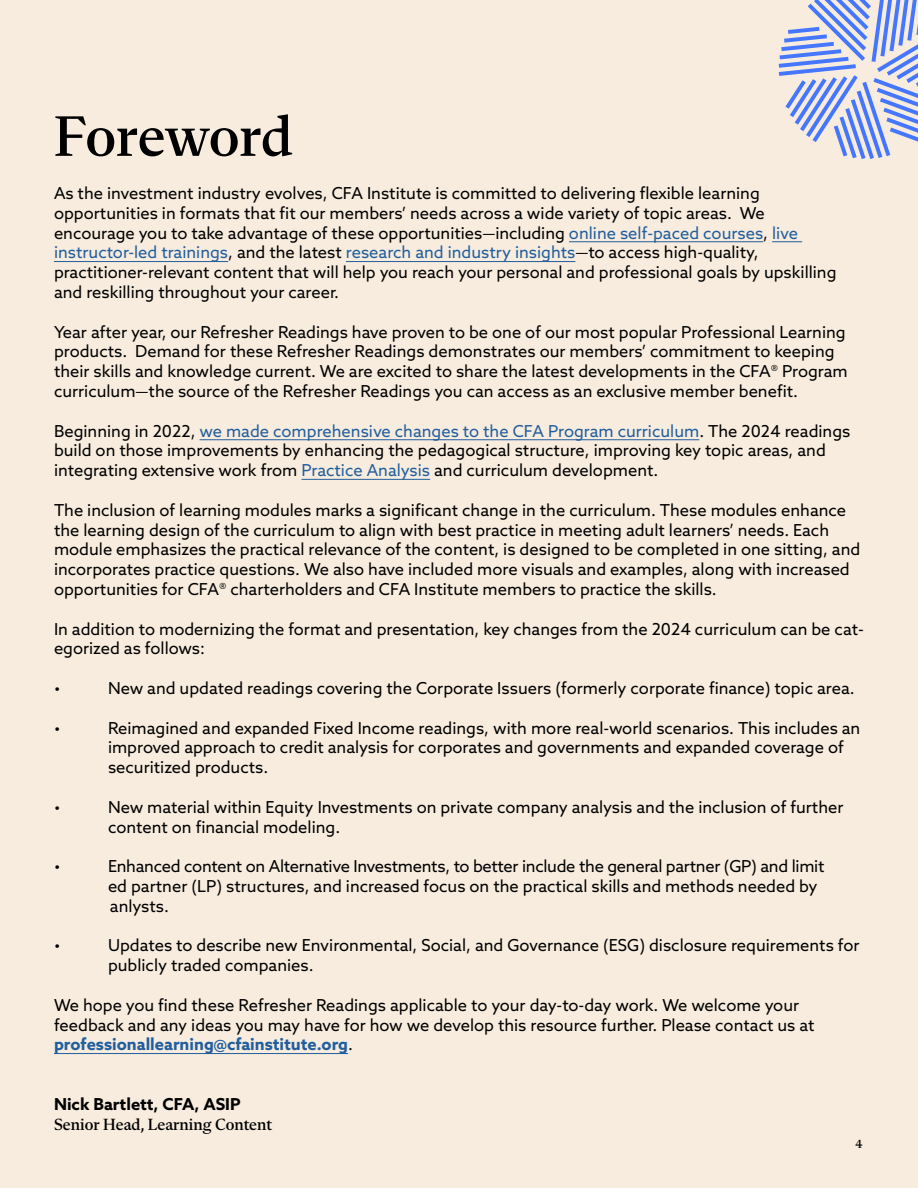
<style>
.page{position:relative;width:918px;height:1188px;background:#f7ecde}
.page>*{position:absolute;margin:0;border:0;box-sizing:border-box;transform-origin:0 0}
.t1{font:500 58.05px "Flecha S";letter-spacing:-.015em;color:#000}
.t2{font:16.5px/19.8px "Azo Sans";color:#000}
.t3{font:500 16.5px "Flecha S";color:#000}
.t4{font:700 16.5px "Azo Sans";color:#000}
.t5{font:500 12px "Flecha S";color:#000}
.s1{color:#215e9e}
.s2{font-weight:700;color:#215e9e}
</style>
<div class="page">
<hr style="left:569px;top:241px;width:194px;height:1px;background:#215e9e">
<hr style="left:772px;top:241px;width:30px;height:1px;background:#215e9e">
<hr style="left:54px;top:261px;width:174px;height:1px;background:#215e9e">
<hr style="left:346px;top:261px;width:229px;height:1px;background:#215e9e">
<hr style="left:200px;top:439px;width:499px;height:1px;background:#215e9e">
<hr style="left:301px;top:479px;width:129px;height:1px;background:#215e9e">
<hr style="left:54px;top:1053px;width:294px;height:1px;background:#215e9e">
<svg style="left:779px;top:0;width:139px;height:159px"></svg>
<h1 class="t1" style="left:54px;top:103px;width:240px">Foreword</h1>
<p class="t2" style="left:54px;top:183px;width:784px">As the investment industry evolves, CFA Institute is committed to delivering flexible learning opportunities in formats that fit our members’ needs across a wide variety of topic areas. We encourage you to take advantage of these opportunities—including <span class="s1">online self-paced courses</span>, <span class="s1">live instructor-led trainings</span>, and the latest <span class="s1">research and industry insights</span>—to access high-quality, practitioner-relevant content that will help you reach your personal and professional goals by upskilling and reskilling throughout your career.</p>
<p class="t2" style="left:54px;top:322px;width:795px">Year after year, our Refresher Readings have proven to be one of our most popular Professional Learning products. Demand for these Refresher Readings demonstrates our members’ commitment to keeping their skills and knowledge current. We are excited to share the latest developments in the CFA® Program curriculum—the source of the Refresher Readings you can access as an exclusive member benefit.</p>
<p class="t2" style="left:54px;top:421px;width:798px">Beginning in 2022, <span class="s1">we made comprehensive changes to the CFA Program curriculum</span>. The 2024 readings build on those improvements by enhancing the pedagogical structure, improving key topic areas, and integrating extensive work from <span class="s1">Practice Analysis</span> and curriculum development.</p>
<p class="t2" style="left:54px;top:500px;width:808px">The inclusion of learning modules marks a significant change in the curriculum. These modules enhance the learning design of the curriculum to align with best practice in meeting adult learners’ needs. Each module emphasizes the practical relevance of the content, is designed to be completed in one sitting, and incorporates practice questions. We also have included more visuals and examples, along with increased opportunities for CFA® charterholders and CFA Institute members to practice the skills.</p>
<p class="t2" style="left:54px;top:619px;width:812px">In addition to modernizing the format and presentation, key changes from the 2024 curriculum can be cat&shy;egorized as follows:</p>
<p class="t2" style="left:54px;top:678px;width:8px">•</p>
<p class="t2" style="left:108px;top:678px;width:748px">New and updated readings covering the Corporate Issuers (formerly corporate finance) topic area.</p>
<p class="t2" style="left:54px;top:718px;width:8px">•</p>
<p class="t2" style="left:108px;top:718px;width:754px">Reimagined and expanded Fixed Income readings, with more real-world scenarios. This includes an improved approach to credit analysis for corporates and governments and expanded coverage of securitized products.</p>
<p class="t2" style="left:54px;top:797px;width:8px">•</p>
<p class="t2" style="left:108px;top:797px;width:737px">New material within Equity Investments on private company analysis and the inclusion of further content on financial modeling.</p>
<p class="t2" style="left:54px;top:856px;width:8px">•</p>
<p class="t2" style="left:108px;top:856px;width:718px">Enhanced content on Alternative Investments, to better include the general partner (GP) and limit ed partner (LP) structures, and increased focus on the practical skills and methods needed by anlysts.</p>
<p class="t2" style="left:54px;top:935px;width:8px">•</p>
<p class="t2" style="left:108px;top:935px;width:753px">Updates to describe new Environmental, Social, and Governance (ESG) disclosure requirements for publicly traded companies.</p>
<p class="t2" style="left:54px;top:995px;width:762px">We hope you find these Refresher Readings applicable to your day-to-day work. We welcome your feedback and any ideas you may have for how we develop this resource further. Please contact us at <span class="s2">professionallearning@cfainstitute.org</span>.</p>
<p class="t4" style="left:54px;top:1093px;width:188px">Nick Bartlett, CFA, ASIP</p>
<p class="t3" style="left:54px;top:1114px;width:220px">Senior Head, Learning Content</p>
<p class="t5" style="left:855px;top:1137px;width:9px">4</p>
</div>
